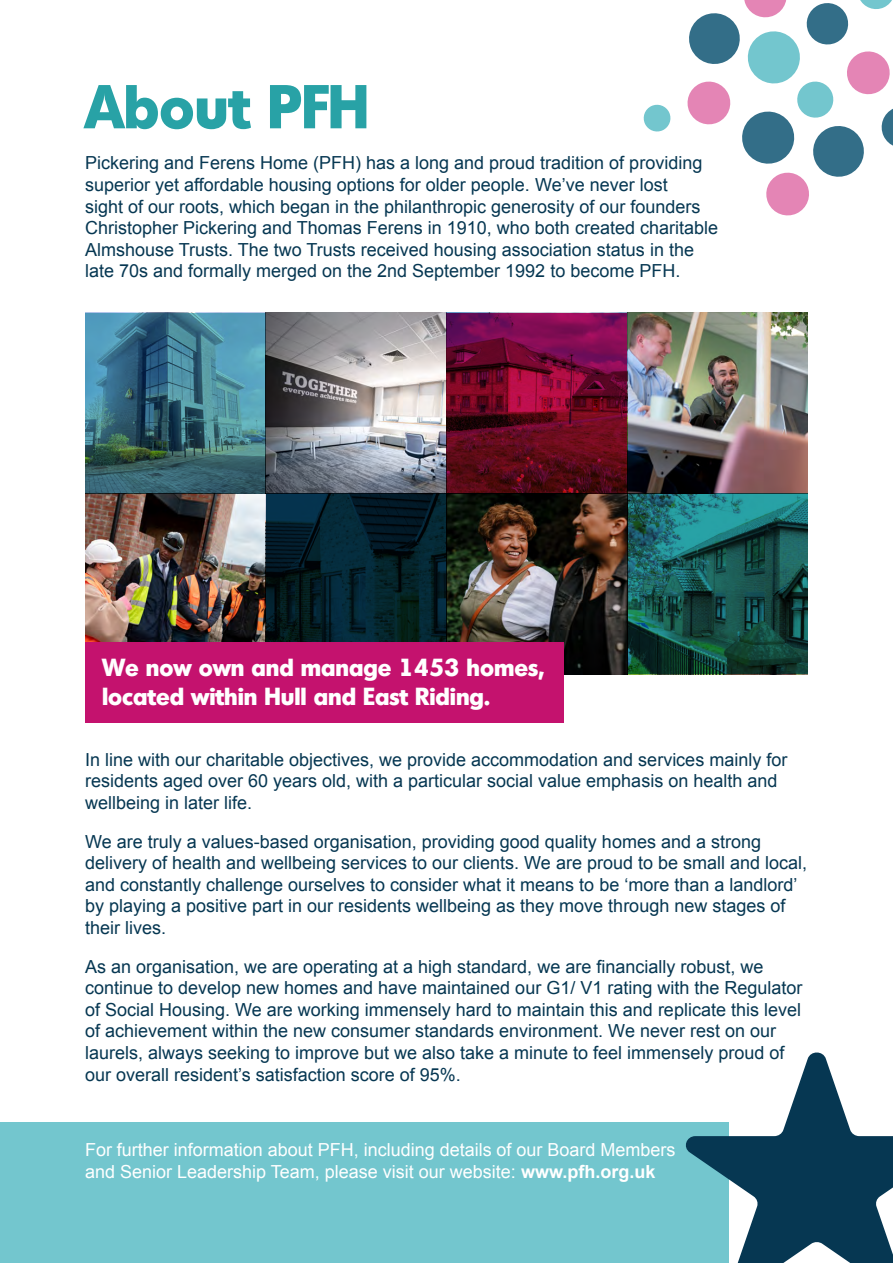
<style>
.page{position:relative;width:893px;height:1263px;background:#fff}
.page>*{position:absolute;margin:0;border:0;box-sizing:border-box;transform-origin:0 0}
.t1{font:700 60px "Montreal TS";color:#28a2a6}
.t2{font:700 24px/28.8px "Montreal TS";color:#fff}
.t3{font:18px/21.6px "Arial";color:#063752}
.t4{font:18px/21.6px "Arial";color:#fff}
.s1{font-weight:700}
</style>
<div class="page">
<div style="left:0;top:1123px;width:728px;height:140px;background:#73c6ce"></div>
<img style="left:85px;top:313px;width:723px;height:361px">
<svg style="left:446px;top:313px;width:181px;height:180px;background:#6a092c"></svg>
<svg style="left:627px;top:493px;width:181px;height:181px;background:#175652"></svg>
<svg style="left:266px;top:493px;width:180px;height:149px;background:#031f2a"></svg>
<svg style="left:682px;top:1052px;width:211px;height:211px"></svg>
<div style="left:85px;top:642px;width:479px;height:80px;background:#c4126e"></div>
<svg style="left:643px;top:104px;width:28px;height:28px"></svg>
<svg style="left:687px;top:0;width:206px;height:216px"></svg>
<h1 class="t1" style="left:85px;top:66px;width:285px">About PFH</h1>
<p class="t3" style="left:85px;top:152px;width:634px">Pickering and Ferens Home (PFH) has a long and proud tradition of providing superior yet affordable housing options for older people. We’ve never lost<br>sight of our roots, which began in the philanthropic generosity of our founders Christopher Pickering and Thomas Ferens in 1910, who both created charitable Almshouse Trusts. The two Trusts received housing association status in the late 70s and formally merged on the 2nd September 1992 to become PFH.</p>
<h2 class="t2" style="left:102px;top:652px;width:444px">We now own and manage 1453 homes, located within Hull and East Riding.</h2>
<p class="t3" style="left:85px;top:749px;width:704px">In line with our charitable objectives, we provide accommodation and services mainly for residents aged over 60 years old, with a particular social value emphasis on health and wellbeing in later life.</p>
<p class="t3" style="left:85px;top:831px;width:724px">We are truly a values-based organisation, providing good quality homes and a strong delivery of health and wellbeing services to our clients. We are proud to be small and local, and constantly challenge ourselves to consider what it means to be ‘more than a landlord’ by playing a positive part in our residents wellbeing as they move through new stages of their lives.</p>
<p class="t3" style="left:85px;top:956px;width:719px">As an organisation, we are operating at a high standard, we are financially robust, we continue to develop new homes and have maintained our G1/ V1 rating with the Regulator of Social Housing. We are working immensely hard to maintain this and replicate this level of achievement within the new consumer standards environment. We never rest on our laurels, always seeking to improve but we also take a minute to feel immensely proud of our overall resident’s satisfaction score of 95%.</p>
<p class="t4" style="left:85px;top:1139px;width:592px">For further information about PFH, including details of our Board Members and Senior Leadership Team, please visit our website: <span class="s1">www.pfh.org.uk</span></p>
</div>
